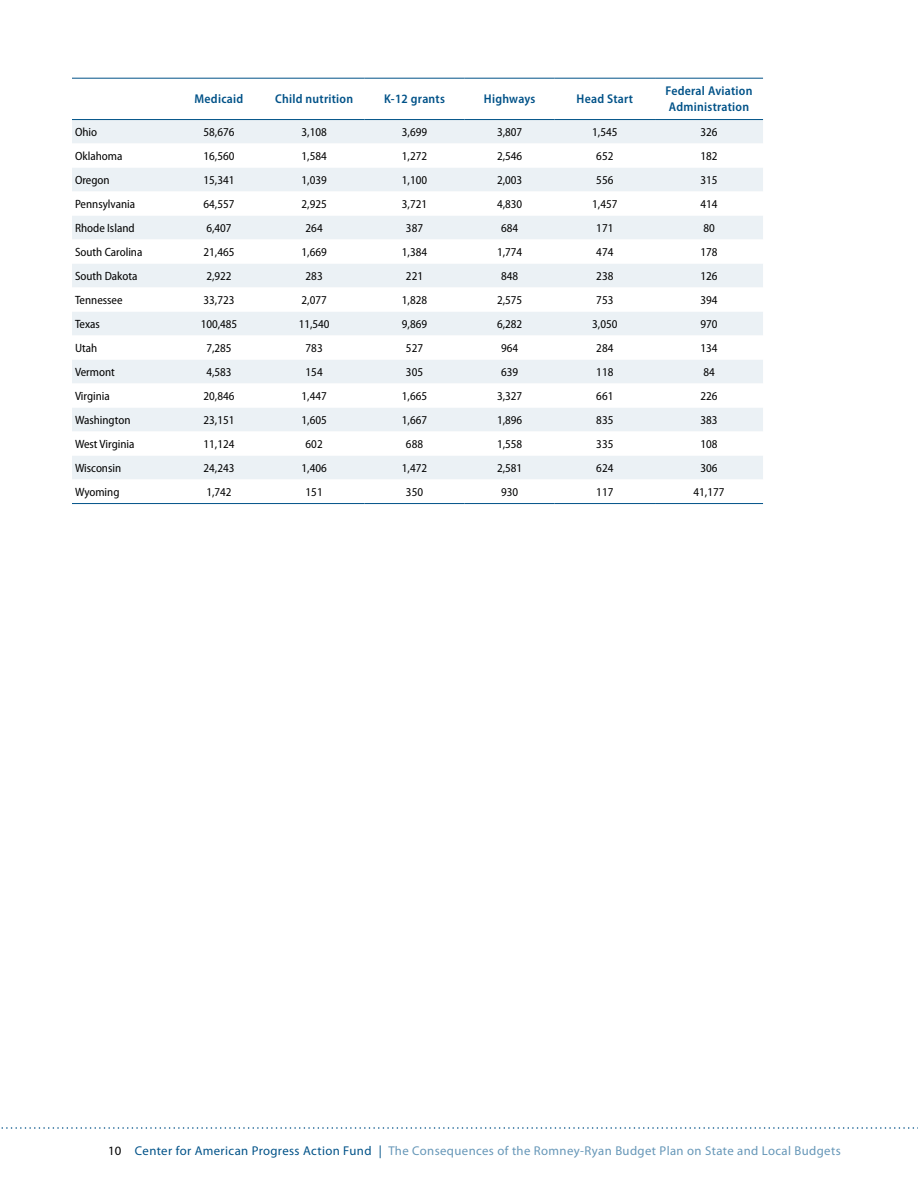
<style>
.page{position:relative;width:918px;height:1188px;background:#fff}
.page>*{position:absolute;margin:0;border:0;box-sizing:border-box;transform-origin:0 0}
.t1{font:12.75px "Myriad Pro";letter-spacing:.03em;color:#6697b8}
.t2{font:600 semi-condensed 12.75px/15.3px "Myriad Pro";letter-spacing:.02em;color:#005288}
.t3{font:semi-condensed 12px "Myriad Pro";color:#000}
.s1{color:#000}
.s2{color:#005288}
</style>
<div class="page">
<svg style="left:1px;top:1127px;width:917px;height:2px"></svg>
<div style="left:72px;top:120px;width:691px;height:23px;background:#ebf1f5"></div>
<svg style="left:72px;top:168px;width:691px;height:311px;fill:#ebf1f5"></svg>
<hr style="left:72px;top:78px;width:102px;height:1px;background:#005288">
<hr style="left:174px;top:78px;width:90px;height:1px;background:#005288">
<hr style="left:264px;top:78px;width:100px;height:1px;background:#005288">
<hr style="left:364px;top:78px;width:101px;height:1px;background:#005288">
<hr style="left:465px;top:78px;width:90px;height:1px;background:#005288">
<hr style="left:555px;top:78px;width:100px;height:1px;background:#005288">
<hr style="left:655px;top:78px;width:108px;height:1px;background:#005288">
<hr style="left:72px;top:119px;width:102px;height:1px;background:#005288">
<hr style="left:174px;top:119px;width:90px;height:1px;background:#005288">
<hr style="left:264px;top:119px;width:100px;height:1px;background:#005288">
<hr style="left:364px;top:119px;width:101px;height:1px;background:#005288">
<hr style="left:465px;top:119px;width:90px;height:1px;background:#005288">
<hr style="left:555px;top:119px;width:100px;height:1px;background:#005288">
<hr style="left:655px;top:119px;width:108px;height:1px;background:#005288">
<hr style="left:72px;top:503px;width:102px;height:1px;background:#005288">
<hr style="left:174px;top:503px;width:90px;height:1px;background:#005288">
<hr style="left:264px;top:503px;width:100px;height:1px;background:#005288">
<hr style="left:364px;top:503px;width:101px;height:1px;background:#005288">
<hr style="left:465px;top:503px;width:90px;height:1px;background:#005288">
<hr style="left:555px;top:503px;width:100px;height:1px;background:#005288">
<hr style="left:655px;top:503px;width:108px;height:1px;background:#005288">
<p class="t2" style="left:195px;top:91px;width:50px">Medicaid</p>
<p class="t2" style="left:275px;top:91px;width:80px">Child nutrition</p>
<p class="t2" style="left:384px;top:91px;width:62px">K-12 grants</p>
<p class="t2" style="left:484px;top:91px;width:53px">Highways</p>
<p class="t2" style="left:577px;top:91px;width:58px">Head Start</p>
<p class="t2" style="left:666px;top:84px;width:88px">Federal Aviation<br>Administration</p>
<p class="t3" style="left:75px;top:126px;width:24px">Ohio</p>
<p class="t3" style="left:204px;top:126px;width:32px">58,676</p>
<p class="t3" style="left:302px;top:126px;width:27px">3,108</p>
<p class="t3" style="left:402px;top:126px;width:27px">3,699</p>
<p class="t3" style="left:497px;top:126px;width:27px">3,807</p>
<p class="t3" style="left:592px;top:126px;width:27px">1,545</p>
<p class="t3" style="left:700px;top:126px;width:19px">326</p>
<p class="t3" style="left:75px;top:150px;width:49px">Oklahoma</p>
<p class="t3" style="left:204px;top:150px;width:32px">16,560</p>
<p class="t3" style="left:302px;top:150px;width:27px">1,584</p>
<p class="t3" style="left:402px;top:150px;width:27px">1,272</p>
<p class="t3" style="left:497px;top:150px;width:27px">2,546</p>
<p class="t3" style="left:596px;top:150px;width:19px">652</p>
<p class="t3" style="left:700px;top:150px;width:19px">182</p>
<p class="t3" style="left:75px;top:174px;width:36px">Oregon</p>
<p class="t3" style="left:204px;top:174px;width:32px">15,341</p>
<p class="t3" style="left:302px;top:174px;width:27px">1,039</p>
<p class="t3" style="left:402px;top:174px;width:27px">1,100</p>
<p class="t3" style="left:497px;top:174px;width:27px">2,003</p>
<p class="t3" style="left:596px;top:174px;width:19px">556</p>
<p class="t3" style="left:700px;top:174px;width:19px">315</p>
<p class="t3" style="left:75px;top:198px;width:62px">Pennsylvania</p>
<p class="t3" style="left:204px;top:198px;width:32px">64,557</p>
<p class="t3" style="left:302px;top:198px;width:27px">2,925</p>
<p class="t3" style="left:402px;top:198px;width:27px">3,721</p>
<p class="t3" style="left:497px;top:198px;width:27px">4,830</p>
<p class="t3" style="left:592px;top:198px;width:27px">1,457</p>
<p class="t3" style="left:700px;top:198px;width:19px">414</p>
<p class="t3" style="left:75px;top:222px;width:61px">Rhode Island</p>
<p class="t3" style="left:206px;top:222px;width:27px">6,407</p>
<p class="t3" style="left:306px;top:222px;width:19px">264</p>
<p class="t3" style="left:406px;top:222px;width:19px">387</p>
<p class="t3" style="left:501px;top:222px;width:19px">684</p>
<p class="t3" style="left:596px;top:222px;width:19px">171</p>
<p class="t3" style="left:703px;top:222px;width:13px">80</p>
<p class="t3" style="left:75px;top:246px;width:69px">South Carolina</p>
<p class="t3" style="left:204px;top:246px;width:32px">21,465</p>
<p class="t3" style="left:302px;top:246px;width:27px">1,669</p>
<p class="t3" style="left:402px;top:246px;width:27px">1,384</p>
<p class="t3" style="left:497px;top:246px;width:27px">1,774</p>
<p class="t3" style="left:596px;top:246px;width:19px">474</p>
<p class="t3" style="left:700px;top:246px;width:19px">178</p>
<p class="t3" style="left:75px;top:270px;width:64px">South Dakota</p>
<p class="t3" style="left:206px;top:270px;width:27px">2,922</p>
<p class="t3" style="left:306px;top:270px;width:19px">283</p>
<p class="t3" style="left:406px;top:270px;width:19px">221</p>
<p class="t3" style="left:501px;top:270px;width:19px">848</p>
<p class="t3" style="left:596px;top:270px;width:19px">238</p>
<p class="t3" style="left:700px;top:270px;width:19px">126</p>
<p class="t3" style="left:75px;top:294px;width:49px">Tennessee</p>
<p class="t3" style="left:204px;top:294px;width:32px">33,723</p>
<p class="t3" style="left:302px;top:294px;width:27px">2,077</p>
<p class="t3" style="left:402px;top:294px;width:27px">1,828</p>
<p class="t3" style="left:497px;top:294px;width:27px">2,575</p>
<p class="t3" style="left:596px;top:294px;width:19px">753</p>
<p class="t3" style="left:700px;top:294px;width:19px">394</p>
<p class="t3" style="left:75px;top:318px;width:26px">Texas</p>
<p class="t3" style="left:201px;top:318px;width:38px">100,485</p>
<p class="t3" style="left:299px;top:318px;width:32px">11,540</p>
<p class="t3" style="left:402px;top:318px;width:27px">9,869</p>
<p class="t3" style="left:497px;top:318px;width:27px">6,282</p>
<p class="t3" style="left:592px;top:318px;width:27px">3,050</p>
<p class="t3" style="left:700px;top:318px;width:19px">970</p>
<p class="t3" style="left:75px;top:342px;width:24px">Utah</p>
<p class="t3" style="left:206px;top:342px;width:27px">7,285</p>
<p class="t3" style="left:306px;top:342px;width:19px">783</p>
<p class="t3" style="left:406px;top:342px;width:19px">527</p>
<p class="t3" style="left:501px;top:342px;width:19px">964</p>
<p class="t3" style="left:596px;top:342px;width:19px">284</p>
<p class="t3" style="left:700px;top:342px;width:19px">134</p>
<p class="t3" style="left:75px;top:366px;width:41px">Vermont</p>
<p class="t3" style="left:206px;top:366px;width:27px">4,583</p>
<p class="t3" style="left:306px;top:366px;width:19px">154</p>
<p class="t3" style="left:406px;top:366px;width:19px">305</p>
<p class="t3" style="left:501px;top:366px;width:19px">639</p>
<p class="t3" style="left:596px;top:366px;width:19px">118</p>
<p class="t3" style="left:703px;top:366px;width:13px">84</p>
<p class="t3" style="left:75px;top:390px;width:36px">Virginia</p>
<p class="t3" style="left:204px;top:390px;width:32px">20,846</p>
<p class="t3" style="left:302px;top:390px;width:27px">1,447</p>
<p class="t3" style="left:402px;top:390px;width:27px">1,665</p>
<p class="t3" style="left:497px;top:390px;width:27px">3,327</p>
<p class="t3" style="left:596px;top:390px;width:19px">661</p>
<p class="t3" style="left:700px;top:390px;width:19px">226</p>
<p class="t3" style="left:75px;top:414px;width:57px">Washington</p>
<p class="t3" style="left:204px;top:414px;width:32px">23,151</p>
<p class="t3" style="left:302px;top:414px;width:27px">1,605</p>
<p class="t3" style="left:402px;top:414px;width:27px">1,667</p>
<p class="t3" style="left:497px;top:414px;width:27px">1,896</p>
<p class="t3" style="left:596px;top:414px;width:19px">835</p>
<p class="t3" style="left:700px;top:414px;width:19px">383</p>
<p class="t3" style="left:75px;top:438px;width:61px">West Virginia</p>
<p class="t3" style="left:204px;top:438px;width:32px">11,124</p>
<p class="t3" style="left:306px;top:438px;width:19px">602</p>
<p class="t3" style="left:406px;top:438px;width:19px">688</p>
<p class="t3" style="left:497px;top:438px;width:27px">1,558</p>
<p class="t3" style="left:596px;top:438px;width:19px">335</p>
<p class="t3" style="left:700px;top:438px;width:19px">108</p>
<p class="t3" style="left:75px;top:462px;width:48px">Wisconsin</p>
<p class="t3" style="left:204px;top:462px;width:32px">24,243</p>
<p class="t3" style="left:302px;top:462px;width:27px">1,406</p>
<p class="t3" style="left:402px;top:462px;width:27px">1,472</p>
<p class="t3" style="left:497px;top:462px;width:27px">2,581</p>
<p class="t3" style="left:596px;top:462px;width:19px">624</p>
<p class="t3" style="left:700px;top:462px;width:19px">306</p>
<p class="t3" style="left:75px;top:486px;width:46px">Wyoming</p>
<p class="t3" style="left:206px;top:486px;width:27px">1,742</p>
<p class="t3" style="left:306px;top:486px;width:19px">151</p>
<p class="t3" style="left:406px;top:486px;width:19px">350</p>
<p class="t3" style="left:501px;top:486px;width:19px">930</p>
<p class="t3" style="left:596px;top:486px;width:19px">117</p>
<p class="t3" style="left:694px;top:486px;width:32px">41,177</p>
<p class="t1" style="left:108px;top:1143px;width:734px"><span class="s1">10</span> <span class="s2">Center for American Progress Action Fund |</span> The Consequences of the Romney-Ryan Budget Plan on State and Local Budgets</p>
</div>
